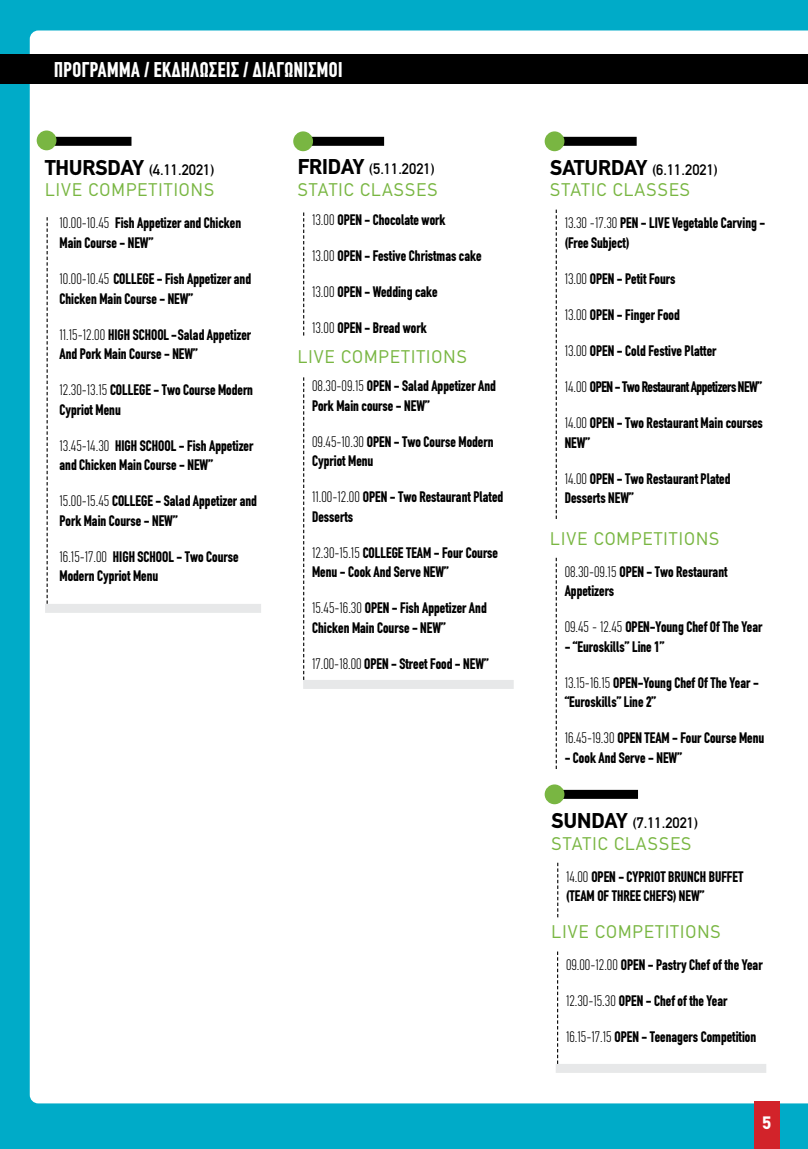
<style>
.page{position:relative;width:808px;height:1149px;background:#fff}
.page>*{position:absolute;margin:0;border:0;box-sizing:border-box;transform-origin:0 0}
.t1{font:700 21px "CF Din Condensed";letter-spacing:.025em;color:#fff}
.t2{font:18px "CF Din";letter-spacing:.06em;color:#79b642}
.t3{font:700 17.7px "CF Din";color:#fff}
.t4{font:700 15px/19.5px "CF Din Condensed";color:#000}
.t5{font:15px "CF Din";color:#000}
.t6{font:700 15px "CF Din Condensed";letter-spacing:-.03em;color:#000}
.s1{font-weight:700;font-size:21px}
.s2{font-family:"CF Din";font-weight:300;font-stretch:condensed}
</style>
<div class="page">
<div style="left:0;top:0;width:808px;height:1148px;background:#00abc8"></div>
<div style="left:30px;top:30px;width:778px;height:1072px;background:#fff"></div>
<div style="left:0;top:54px;width:808px;height:30px;background:#000"></div>
<div style="left:754px;top:1101px;width:26px;height:47px;background:#d2232a"></div>
<div style="left:45px;top:137px;width:86px;height:9px;background:#000"></div>
<div style="left:303px;top:679px;width:211px;height:9px;background:#e7e8e9"></div>
<div style="left:556px;top:1063px;width:210px;height:9px;background:#e7e8e9"></div>
<div style="left:550px;top:137px;width:87px;height:9px;background:#000"></div>
<div style="left:552px;top:789px;width:86px;height:9px;background:#000"></div>
<div style="left:298px;top:137px;width:86px;height:9px;background:#000"></div>
<svg style="left:47px;top:217px;width:1px;height:386px"></svg>
<svg style="left:556px;top:209px;width:1px;height:310px"></svg>
<svg style="left:557px;top:862px;width:1px;height:55px"></svg>
<svg style="left:557px;top:951px;width:1px;height:112px"></svg>
<svg style="left:556px;top:557px;width:1px;height:211px"></svg>
<svg style="left:303px;top:212px;width:1px;height:123px"></svg>
<svg style="left:303px;top:377px;width:1px;height:302px"></svg>
<div style="left:37px;top:130px;width:19px;height:20px;background:#79b642;border-radius:50%"></div>
<div style="left:293px;top:131px;width:20px;height:20px;background:#79b642;border-radius:50%"></div>
<div style="left:545px;top:131px;width:19px;height:20px;background:#79b642;border-radius:50%"></div>
<div style="left:545px;top:784px;width:19px;height:20px;background:#79b642;border-radius:50%"></div>
<div style="left:45px;top:603px;width:216px;height:9px;background:#e7e8e9"></div>
<h1 class="t1" style="left:54px;top:59px;width:290px">ΠΡΟΓΡΑΜΜΑ / EKΔΗΛΩΣΕΙΣ / ΔΙΑΓΩΝΙΣΜΟΙ</h1>
<p class="t5" style="left:45px;top:162px;width:171px"><span class="s1">THURSDAY</span> (4.11.2021)</p>
<p class="t5" style="left:298px;top:161px;width:139px"><span class="s1">FRIDAY</span> (5.11.2021)</p>
<p class="t5" style="left:550px;top:162px;width:169px"><span class="s1">SATURDAY</span> (6.11.2021)</p>
<p class="t2" style="left:45px;top:180px;width:171px">LIVE COMPETITIONS</p>
<p class="t2" style="left:550px;top:180px;width:141px">STATIC CLASSES</p>
<p class="t2" style="left:298px;top:179px;width:141px">STATIC CLASSES</p>
<p class="t4" style="left:59px;top:214px;width:183px"><span class="s2">10.00-10.45</span> Fish Appetizer and Chicken<br>Main Course - NEW”</p>
<p class="t4" style="left:59px;top:269px;width:193px"><span class="s2">10.00-10.45</span> COLLEGE - Fish Appetizer and<br>Chicken Main Course - NEW”</p>
<p class="t4" style="left:59px;top:325px;width:193px"><span class="s2">11.15-12.00</span> HIGH SCHOOL - Salad Appetizer<br>And Pork Main Course - NEW”</p>
<p class="t4" style="left:59px;top:380px;width:195px"><span class="s2">12.30-13.15</span> COLLEGE - Two Course Modern<br>Cypriot Menu</p>
<p class="t4" style="left:59px;top:436px;width:195px"><span class="s2">13.45-14.30</span> HIGH SCHOOL - Fish Appetizer and Chicken Main Course - NEW”</p>
<p class="t4" style="left:59px;top:491px;width:199px"><span class="s2">15.00-15.45</span> COLLEGE - Salad Appetizer and<br>Pork Main Course - NEW”</p>
<p class="t4" style="left:59px;top:547px;width:181px"><span class="s2">16.15-17.00</span> HIGH SCHOOL - Two Course<br>Modern Cypriot Menu</p>
<p class="t4" style="left:312px;top:210px;width:135px"><span class="s2">13.00</span> OPEN - Chocolate work</p>
<p class="t4" style="left:312px;top:246px;width:171px"><span class="s2">13.00</span> OPEN - Festive Christmas cake</p>
<p class="t4" style="left:312px;top:282px;width:127px"><span class="s2">13.00</span> OPEN - Wedding cake</p>
<p class="t4" style="left:312px;top:318px;width:116px"><span class="s2">13.00</span> OPEN - Bread work</p>
<p class="t2" style="left:298px;top:346px;width:171px">LIVE COMPETITIONS</p>
<p class="t4" style="left:312px;top:376px;width:185px"><span class="s2">08.30-09.15</span> OPEN - Salad Appetizer And<br>Pork Main course - NEW”</p>
<p class="t4" style="left:312px;top:432px;width:183px"><span class="s2">09.45-10.30</span> OPEN - Two Course Modern<br>Cypriot Menu</p>
<p class="t4" style="left:312px;top:487px;width:193px"><span class="s2">11.00-12.00</span> OPEN - Two Restaurant Plated<br>Desserts</p>
<p class="t4" style="left:312px;top:543px;width:188px"><span class="s2">12.30-15.15</span> COLLEGE TEAM - Four Course<br>Menu - Cook And Serve NEW”</p>
<p class="t4" style="left:312px;top:598px;width:176px"><span class="s2">15.45-16.30</span> OPEN - Fish Appetizer And<br>Chicken Main Course - NEW”</p>
<p class="t4" style="left:312px;top:654px;width:178px"><span class="s2">17.00-18.00</span> OPEN - Street Food - NEW”</p>
<p class="t4" style="left:565px;top:214px;width:202px"><span class="s2">13.30 -17.30</span> PEN - LIVE Vegetable Carving - (Free Subject)</p>
<p class="t4" style="left:565px;top:269px;width:112px"><span class="s2">13.00</span> OPEN - Petit Fours</p>
<p class="t4" style="left:565px;top:305px;width:117px"><span class="s2">13.00</span> OPEN - Finger Food</p>
<p class="t4" style="left:565px;top:341px;width:153px"><span class="s2">13.00</span> OPEN - Cold Festive Platter</p>
<p class="t6" style="left:565px;top:378px;width:199px"><span class="s2">14.00</span> OPEN - Two Restaurant Appetizers NEW”</p>
<p class="t4" style="left:565px;top:413px;width:200px"><span class="s2">14.00</span> OPEN - Two Restaurant Main courses<br>NEW”</p>
<p class="t4" style="left:565px;top:469px;width:167px"><span class="s2">14.00</span> OPEN - Two Restaurant Plated<br>Desserts NEW”</p>
<p class="t2" style="left:550px;top:528px;width:171px">LIVE COMPETITIONS</p>
<p class="t4" style="left:565px;top:562px;width:164px"><span class="s2">08.30-09.15</span> OPEN - Two Restaurant<br>Appetizers</p>
<p class="t4" style="left:565px;top:617px;width:199px"><span class="s2">09.45 - 12.45</span> OPEN-Young Chef Of The Year</p>
<p class="t4" style="left:565px;top:637px;width:101px">- “Euroskills” Line 1”</p>
<p class="t4" style="left:565px;top:673px;width:196px"><span class="s2">13.15-16.15</span> OPEN-Young Chef Of The Year - “Euroskills” Line 2”</p>
<p class="t4" style="left:565px;top:728px;width:201px"><span class="s2">16.45-19.30</span> OPEN TEAM - Four Course Menu</p>
<p class="t4" style="left:565px;top:748px;width:119px">- Cook And Serve - NEW”</p>
<p class="t5" style="left:552px;top:814px;width:148px"><span class="s1">SUNDAY</span> (7.11.2021)</p>
<p class="t2" style="left:552px;top:833px;width:141px">STATIC CLASSES</p>
<p class="t4" style="left:566px;top:866px;width:179px"><span class="s2">14.00</span> OPEN - CYPRIOT BRUNCH BUFFET (TEAM OF THREE CHEFS) NEW”</p>
<p class="t2" style="left:552px;top:921px;width:171px">LIVE COMPETITIONS</p>
<p class="t4" style="left:566px;top:955px;width:198px"><span class="s2">09.00-12.00</span> OPEN - Pastry Chef of the Year</p>
<p class="t4" style="left:566px;top:991px;width:163px"><span class="s2">12.30-15.30</span> OPEN - Chef of the Year</p>
<p class="t4" style="left:566px;top:1027px;width:192px"><span class="s2">16.15-17.15</span> OPEN - Teenagers Competition</p>
<p class="t3" style="left:762px;top:1113px;width:10px">5</p>
</div>
